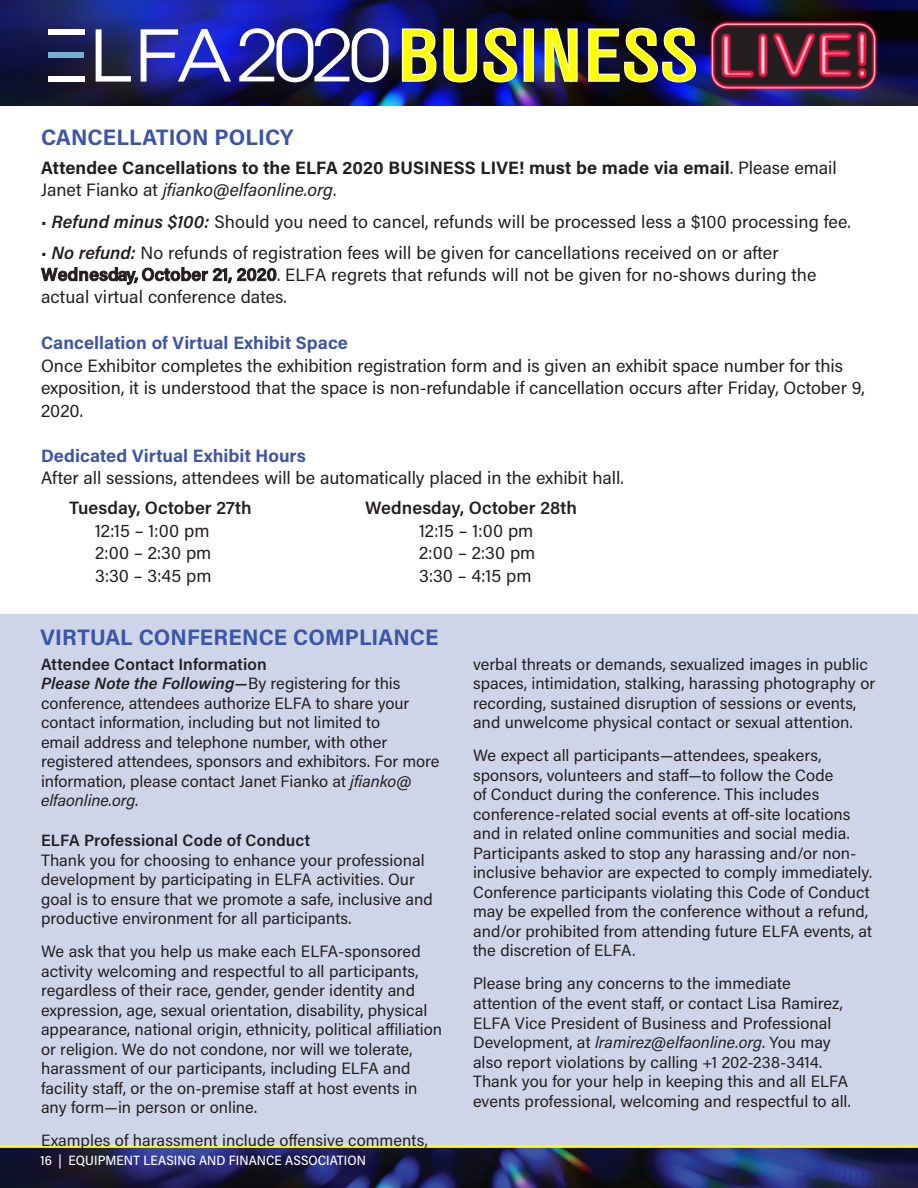
<style>
.page{position:relative;width:918px;height:1188px;background:#fff}
.page>*{position:absolute;margin:0;border:0;box-sizing:border-box;transform-origin:0 0}
.Text{font:700 22.5px "Acumin Pro Semi Cond";letter-spacing:.005em;color:#3d55a5;scale:1.05 1}
.Text-2{font:18px/22.5px "Acumin Pro Semi Cond";letter-spacing:.005em;color:#231f20;scale:1.05 1}
.Text-3{font:700 18px/22.5px "Acumin Pro Semi Cond";letter-spacing:.005em;color:#231f20;scale:1.05 1}
.Text-4{font:600 18px "Acumin Pro Semi Cond";color:#231f20;scale:1.05 1}
.Text-5{font:700 18px "Acumin Pro Semi Cond";color:#3d55a5;scale:1.05 1}
.Text-6{font:16.5px/19.5px "Acumin Pro Semi Cond";color:#231f20;scale:1.05 1}
.Text-7{font:600 16.5px "Acumin Pro Semi Cond";letter-spacing:.005em;color:#231f20;scale:1.05 1}
.t1{font:500 13.5px "Acumin Pro Semi Cond";letter-spacing:.005em;color:#fff}
.s1{font-weight:400}
.s2{font-weight:400;font-style:italic}
.s3{font-weight:600;font-style:italic}
.s4{font-weight:600}
.s5{font-weight:700;color:#3d55a5}
.s6{font-style:italic}
</style>
<div class="page">
<img style="left:0;top:1148px;width:918px;height:40px">
<div style="left:0;top:1143px;width:918px;height:5px;background:#ff0"></div>
<img style="left:0;top:0;width:667px;height:106px">
<svg style="left:96px;top:29px;width:35px;height:53px"></svg>
<svg style="left:141px;top:29px;width:90px;height:53px"></svg>
<div style="left:48px;top:76px;width:37px;height:6px;background:#fff"></div>
<div style="left:48px;top:53px;width:36px;height:5px;background:#73aed4"></div>
<div style="left:48px;top:29px;width:37px;height:6px;background:#fff"></div>
<div style="left:524px;top:28px;width:10px;height:54px;border:2px solid #ffffcf"></div>
<svg style="left:401px;top:26px;width:117px;height:58px;background:#8d8e3b"></svg>
<div style="left:525px;top:30px;width:8px;height:51px;background:#ff0"></div>
<svg style="left:543px;top:17px;width:36px;height:76px;background:#8f8f36"></svg>
<svg style="left:587px;top:26px;width:80px;height:58px;background:#818034"></svg>
<img style="left:669px;top:0;width:249px;height:106px">
<img style="left:678px;top:0;width:232px;height:106px">
<svg style="left:239px;top:28px;width:150px;height:54px"></svg>
<div style="left:0;top:615px;width:918px;height:530px;background:#cfd5e9"></div>
<p class="Text" style="left:41px;top:121px;width:242px">CANCELLATION POLICY</p>
<p class="Text-3" style="left:41px;top:155px;width:759px">Attendee Cancellations to the ELFA 2020 BUSINESS LIVE! must be made via email<span class="s1">. Please email<br>Janet Fianko at</span> <span class="s2">jfianko@elfaonline.org</span><span class="s1">.</span></p>
<p class="Text-2" style="left:41px;top:209px;width:773px">• <span class="s3">Refund minus $100:</span> Should you need to cancel, refunds will be processed less a $100 processing fee.</p>
<p class="Text-2" style="left:41px;top:241px;width:740px;line-height:21.8px">• <span class="s3">No refund:</span> No refunds of registration fees will be given for cancellations received on or after<br><span class="s4">Wednesday, October 21, 2020</span>. ELFA regrets that refunds will not be given for no-shows during the actual virtual conference dates.</p>
<p class="Text-5" style="left:41px;top:330px;width:294px">Cancellation of Virtual Exhibit Space</p>
<p class="Text-2" style="left:41px;top:353px;width:786px">Once Exhibitor completes the exhibition registration form and is given an exhibit space number for this exposition, it is understood that the space is non-refundable if cancellation occurs after Friday, October 9,<br>2020.</p>
<p class="Text-2" style="left:41px;top:443px;width:556px"><span class="s5">Dedicated Virtual Exhibit Hours<br></span>After all sessions, attendees will be automatically placed in the exhibit hall.</p>
<p class="Text-4" style="left:69px;top:495px;width:175px">Tuesday, October 27th</p>
<p class="Text-4" style="left:365px;top:495px;width:203px">Wednesday, October 28th</p>
<p class="Text-2" style="left:95px;top:518px;width:111px">12:15 – 1:00 pm</p>
<p class="Text-2" style="left:419px;top:518px;width:110px">12:15 – 1:00 pm</p>
<p class="Text-2" style="left:95px;top:541px;width:112px">2:00 – 2:30 pm</p>
<p class="Text-2" style="left:419px;top:541px;width:112px">2:00 – 2:30 pm</p>
<p class="Text-2" style="left:95px;top:563px;width:113px">3:30 – 3:45 pm</p>
<p class="Text-2" style="left:419px;top:563px;width:109px">3:30 – 4:15 pm</p>
<p class="Text" style="left:40px;top:621px;width:381px">VIRTUAL CONFERENCE COMPLIANCE</p>
<p class="Text-7" style="left:41px;top:653px;width:216px">Attendee Contact Information</p>
<p class="Text-6" style="left:41px;top:673px;width:381px"><span class="s3">Please Note the Following—</span>By registering for this conference, attendees authorize ELFA to share your contact information, including but not limited to<br>email address and telephone number, with other registered attendees, sponsors and exhibitors. For more information, please contact Janet Fianko at <span class="s6">jfianko@ elfaonline.org</span>.</p>
<p class="Text-7" style="left:41px;top:829px;width:258px">ELFA Professional Code of Conduct</p>
<p class="Text-6" style="left:41px;top:849px;width:375px">Thank you for choosing to enhance your professional development by participating in ELFA activities. Our goal is to ensure that we promote a safe, inclusive and productive environment for all participants.</p>
<p class="Text-6" style="left:41px;top:941px;width:384px">We ask that you help us make each ELFA-sponsored activity welcoming and respectful to all participants, regardless of their race, gender, gender identity and expression, age, sexual orientation, disability, physical appearance, national origin, ethnicity, political affiliation or religion. We do not condone, nor will we tolerate, harassment of our participants, including ELFA and facility staff, or the on-premise staff at host events in any form—in person or online.</p>
<p class="Text-6" style="left:41px;top:1130px;width:370px">Examples of harassment include offensive comments,</p>
<p class="t1" style="left:40px;top:1150px;width:327px">16 | EQUIPMENT LEASING AND FINANCE ASSOCIATION</p>
<p class="Text-6" style="left:473px;top:654px;width:384px">verbal threats or demands, sexualized images in public spaces, intimidation, stalking, harassing photography or recording, sustained disruption of sessions or events, and unwelcome physical contact or sexual attention.</p>
<p class="Text-6" style="left:473px;top:745px;width:382px">We expect all participants—attendees, speakers, sponsors, volunteers and staff—to follow the Code<br>of Conduct during the conference. This includes conference-related social events at off-site locations and in related online communities and social media.<br>Participants asked to stop any harassing and/or non&shy;inclusive behavior are expected to comply immediately.<br>Conference participants violating this Code of Conduct may be expelled from the conference without a refund, and/or prohibited from attending future ELFA events, at the discretion of ELFA.</p>
<p class="Text-6" style="left:473px;top:973px;width:361px">Please bring any concerns to the immediate attention of the event staff, or contact Lisa Ramirez, ELFA Vice President of Business and Professional Development, at <span class="s6">lramirez@elfaonline.org</span>. You may also report violations by calling +1 202-238-3414.<br>Thank you for your help in keeping this and all ELFA events professional, welcoming and respectful to all.</p>
</div>
